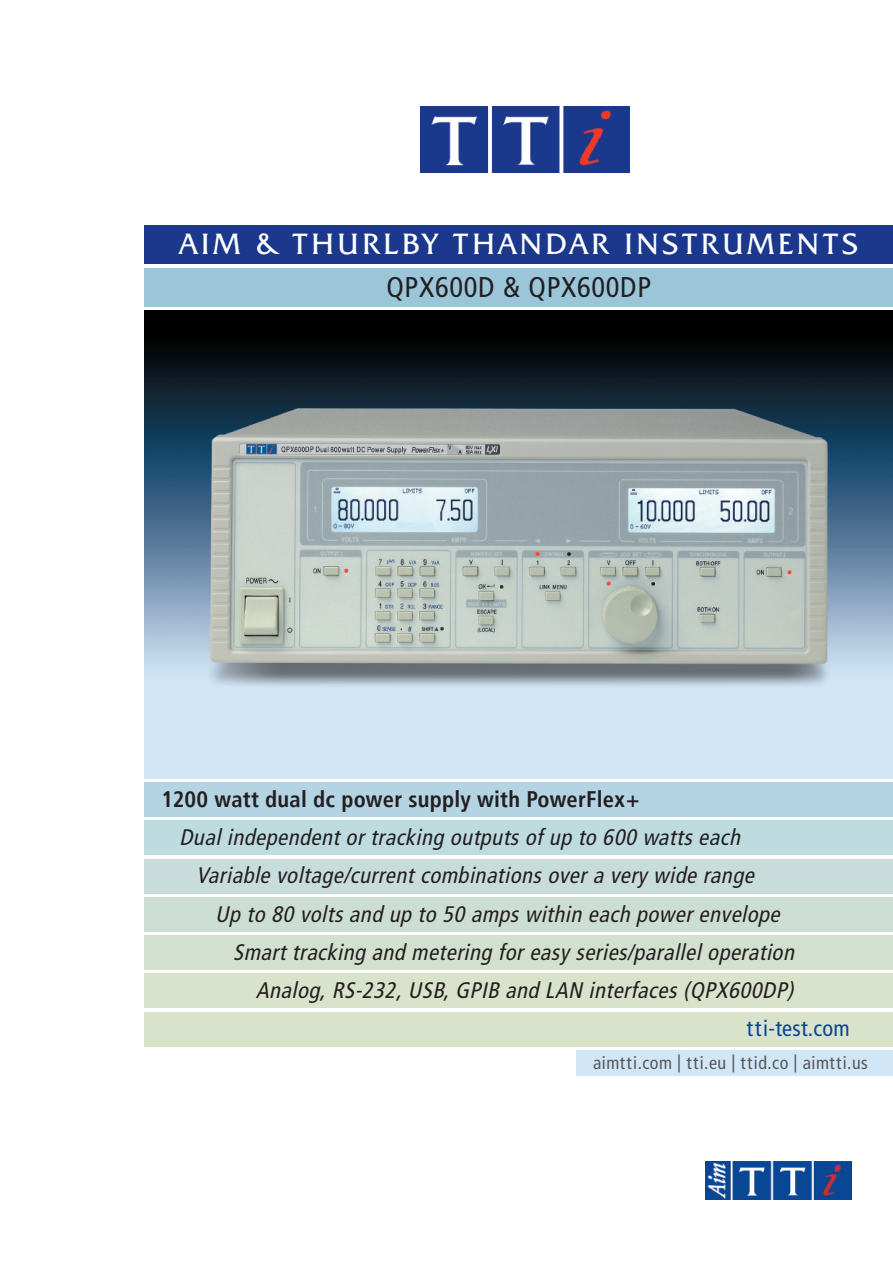
<style>
.page{position:relative;width:893px;height:1263px;background:#fff}
.page>*{position:absolute;margin:0;border:0;box-sizing:border-box;transform-origin:0 0}
.THURLBY_THA{font:30px "Friz Quadrata IT Cby BT";letter-spacing:.1em;color:#fff}
.Product_Model_No{font:condensed 28.5px "Frutiger";letter-spacing:.025em;color:#231f20}
.Cover_Feature_2{font:italic condensed 22.5px "Frutiger";color:#231f20}
.Cover_Feature_1{font:700 condensed 22.5px "Frutiger";letter-spacing:.01em;color:#231f20}
.tti-test{font:condensed 22.5px "Frutiger";letter-spacing:.01em;color:#094594}
.tti_eu{font:condensed 18px "Frutiger";letter-spacing:.025em;color:#57585a}
</style>
<div class="page">
<img style="left:145px;top:310px;width:748px;height:468px">
<div style="left:145px;top:225px;width:748px;height:39px;background:#1b388c"></div>
<div style="left:145px;top:782px;width:748px;height:34px;background:#b4d4e4"></div>
<img style="left:421px;top:106px;width:208px;height:67px">
<div style="left:145px;top:268px;width:748px;height:38px;background:#9bc6da"></div>
<img style="left:706px;top:1161px;width:146px;height:38px">
<div style="left:145px;top:821px;width:748px;height:34px;background:#bedbe0"></div>
<div style="left:145px;top:859px;width:748px;height:34px;background:#c8dddb"></div>
<div style="left:145px;top:897px;width:748px;height:34px;background:#ccded3"></div>
<div style="left:145px;top:935px;width:748px;height:34px;background:#d3e0cf"></div>
<div style="left:145px;top:974px;width:748px;height:34px;background:#d9e2ca"></div>
<div style="left:145px;top:1012px;width:748px;height:34px;background:#d9e2ca"></div>
<div style="left:576px;top:1050px;width:317px;height:26px;background:#d1e6f6"></div>
<p class="THURLBY_THA" style="left:179px;top:225px;width:680px">AIM &amp; THURLBY THANDAR INSTRUMENTS</p>
<p class="Product_Model_No" style="left:386px;top:270px;width:266px">QPX600D &amp; QPX600DP</p>
<p class="Cover_Feature_1" style="left:162px;top:786px;width:479px">1200 watt dual dc power supply with PowerFlex+</p>
<p class="Cover_Feature_2" style="left:179px;top:824px;width:568px">Dualindependentortracking outputsofup to 600 wattseach</p>
<p class="Cover_Feature_2" style="left:196px;top:862px;width:565px">Variable voltage/currentcombinationsovera very wide range</p>
<p class="Cover_Feature_2" style="left:215px;top:901px;width:571px">Up to 80 voltsand up to 50 ampswithin each powerenvelope</p>
<p class="Cover_Feature_2" style="left:233px;top:939px;width:568px">Smarttracking and metering foreasy series/paralleloperation</p>
<p class="Cover_Feature_2" style="left:256px;top:977px;width:545px">Analog,RS-232,USB,GPIB and LAN interfaces(QPX600DP)</p>
<p class="tti-test" style="left:747px;top:1015px;width:105px">tti-test.com</p>
<p class="tti_eu" style="left:593px;top:1052px;width:276px">aimtti.com | tti.eu | ttid.co | aimtti.us</p>
</div>
